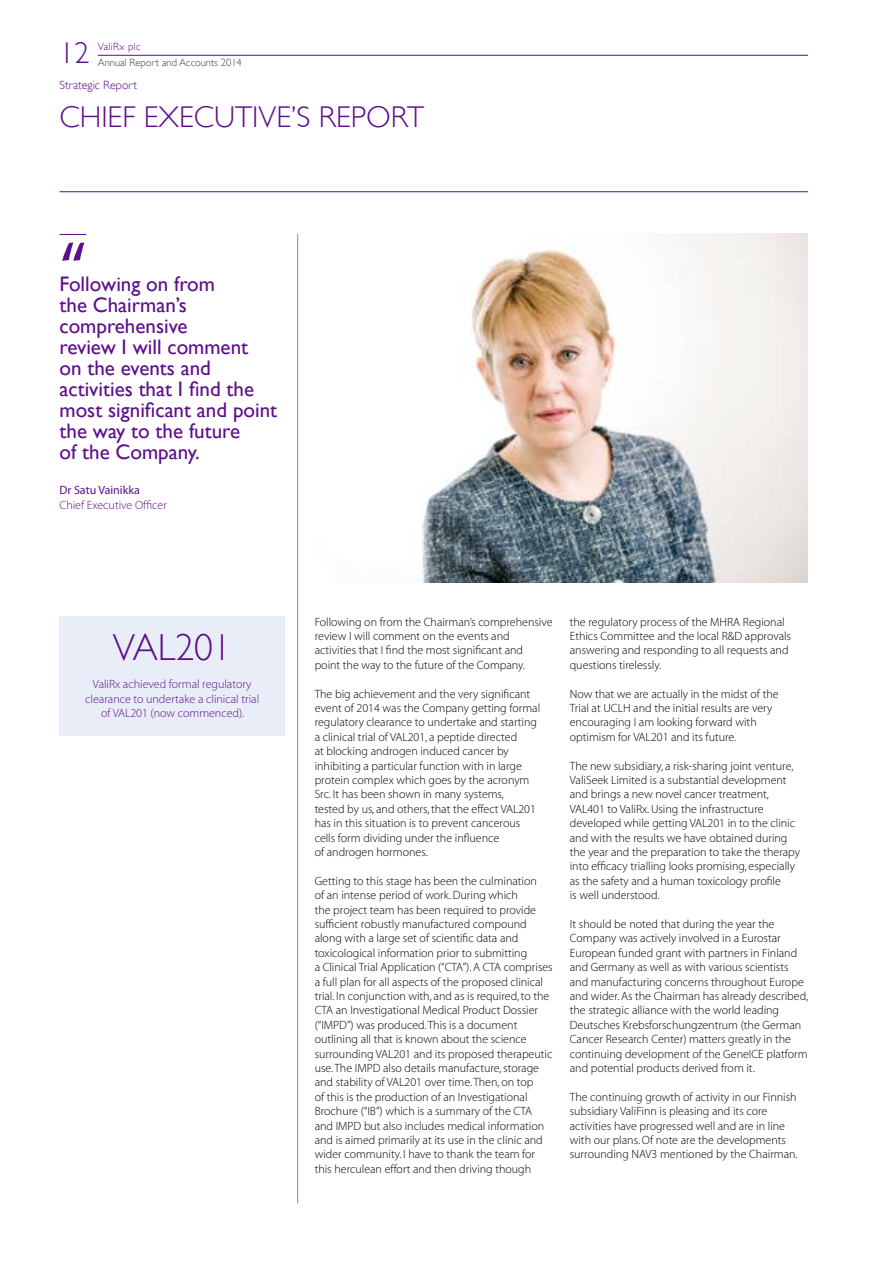
<style>
.page{position:relative;width:893px;height:1263px;background:#fff}
.page>*{position:absolute;margin:0;border:0;box-sizing:border-box;transform-origin:0 0}
.t1{font:75px "Myriad";color:#5e0d8b}
.t2{font:300 37.5px "Gill Sans";color:#5e0d8b}
.t3{font:300 30px "Gill Sans";color:#5e0d8b}
.t4{font:21px/21px "Gill Sans";color:#5e0d8b}
.t5{font:300 12px/14.4px "Myriad";color:#000}
.t6{font:300 12px/14.4px "Myriad";color:#5e0d8b;text-align:center}
.t7{font:300 12px "Gill Sans";color:#5e0d8b}
.t8{font:12px "Myriad";color:#5e0d8b}
.t9{font:300 10.5px "Gill Sans";color:#414042}
.t10{font:300 10.5px "Gill Sans";letter-spacing:.03em;color:#5e0d8b}
</style>
<div class="page">
<hr style="left:60px;top:191px;width:748px;height:1px;background:#5e0d8b">
<hr style="left:297px;top:234px;width:1px;height:969px;background:#8490c8">
<div style="left:60px;top:617px;width:225px;height:119px;background:#e9edf7"></div>
<svg style="left:60px;top:234px;width:26px;height:1px"></svg>
<img style="left:422px;top:234px;width:386px;height:348px">
<hr style="left:98px;top:55px;width:710px;height:1px;background:#5e0d8b">
<h3 class="t3" style="left:60px;top:29px;width:31px">12</h3>
<p class="t10" style="left:98px;top:38px;width:44px">ValiRx plc</p>
<p class="t9" style="left:98px;top:55px;width:146px">Annual Report and Accounts 2014</p>
<h3 class="t3" style="left:60px;top:94px;width:366px">CHIEF EXECUTIVE’S REPORT</h3>
<p class="t7" style="left:60px;top:76px;width:79px">Strategic Report</p>
<h1 class="t1" style="left:60px;top:232px;width:28px">“</h1>
<h3 class="t4" style="left:60px;top:273px;width:219px">Following on from<br>the Chairman’s comprehensive<br>review I will comment<br>on the events and activities that I find the most significant and point the way to the future<br>of the Company.</h3>
<p class="t8" style="left:60px;top:484px;width:82px">Dr Satu Vainikka</p>
<p class="t6" style="left:60px;top:498px;width:109px">Chief Executive Officer</p>
<h2 class="t2" style="left:113px;top:618px;width:120px">VAL201</h2>
<p class="t6" style="left:85px;top:678px;width:175px">ValiRx achieved formal regulatory clearance to undertake a clinical trial of VAL201 (now commenced).</p>
<p class="t5" style="left:315px;top:615px;width:239px">Following on from the Chairman’s comprehensive review I will comment on the events and activities that I find the most significant and<br>point the way to the future of the Company.</p>
<p class="t5" style="left:315px;top:687px;width:227px">The big achievement and the very significant event of 2014 was the Company getting formal regulatory clearance to undertake and starting a clinical trial of VAL201, a peptide directed<br>at blocking androgen induced cancer by inhibiting a particular function with in large protein complex which goes by the acronym Src. It has been shown in many systems,<br>tested by us, and others, that the effect VAL201 has in this situation is to prevent cancerous cells form dividing under the influence<br>of androgen hormones.</p>
<p class="t5" style="left:315px;top:874px;width:240px">Getting to this stage has been the culmination<br>of an intense period of work. During which<br>the project team has been required to provide sufficient robustly manufactured compound along with a large set of scientific data and toxicological information prior to submitting<br>a Clinical Trial Application (“CTA”). A CTA comprises a full plan for all aspects of the proposed clinical trial. In conjunction with, and as is required, to the CTA an Investigational Medical Product Dossier (“IMPD”) was produced. This is a document outlining all that is known about the science surrounding VAL201 and its proposed therapeutic use. The IMPD also details manufacture, storage and stability of VAL201 over time. Then, on top<br>of this is the production of an Investigational Brochure (“IB”) which is a summary of the CTA and IMPD but also includes medical information and is aimed primarily at its use in the clinic and wider community. I have to thank the team for this herculean effort and then driving though</p>
<p class="t5" style="left:570px;top:615px;width:223px">the regulatory process of the MHRA Regional Ethics Committee and the local R&amp;D approvals answering and responding to all requests and questions tirelessly.</p>
<p class="t5" style="left:570px;top:687px;width:210px">Now that we are actually in the midst of the Trial at UCLH and the initial results are very encouraging I am looking forward with optimism for VAL201 and its future.</p>
<p class="t5" style="left:570px;top:759px;width:232px">The new subsidiary, a risk-sharing joint venture, ValiSeek Limited is a substantial development and brings a new novel cancer treatment, VAL401 to ValiRx. Using the infrastructure developed while getting VAL201 in to the clinic and with the results we have obtained during the year and the preparation to take the therapy into efficacy trialling looks promising, especially as the safety and a human toxicology profile<br>is well understood.</p>
<p class="t5" style="left:570px;top:917px;width:240px">It should be noted that during the year the Company was actively involved in a Eurostar European funded grant with partners in Finland and Germany as well as with various scientists and manufacturing concerns throughout Europe and wider. As the Chairman has already described, the strategic alliance with the world leading Deutsches Krebsforschungzentrum (the German Cancer Research Center) matters greatly in the continuing development of the GeneICE platform and potential products derived from it.</p>
<p class="t5" style="left:570px;top:1090px;width:229px">The continuing growth of activity in our Finnish subsidiary ValiFinn is pleasing and its core activities have progressed well and are in line with our plans. Of note are the developments surrounding NAV3 mentioned by the Chairman.</p>
</div>
